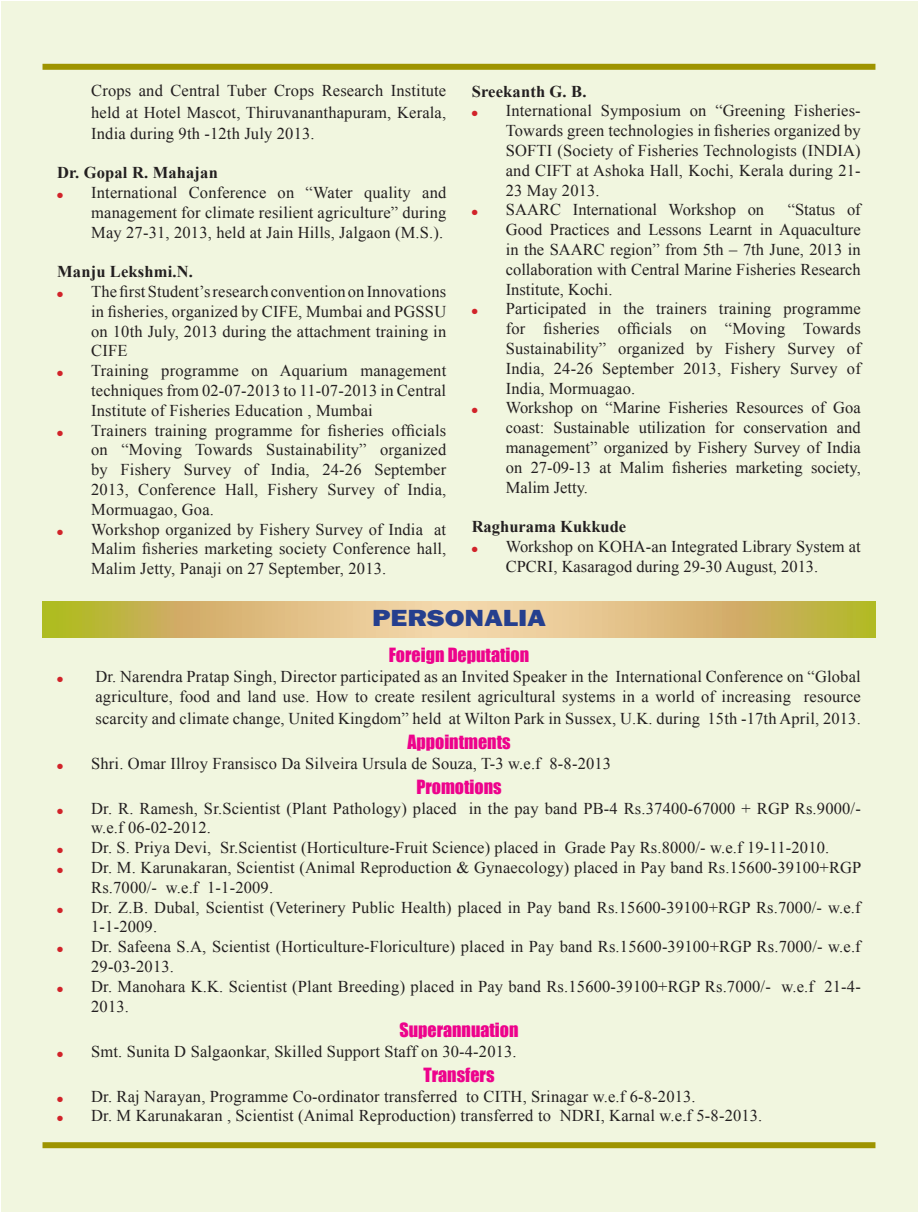
<style>
.page{position:relative;width:918px;height:1212px;background:#fff}
.page>*{position:absolute;margin:0;border:0;box-sizing:border-box;transform-origin:0 0}
.t1{font:800 24px "Franklin Gothic";color:#253f8e;scale:1.2 1}
.t2{font:18px "Impact";color:#ed028c}
.t3{font:16.5px/19.8px "Times New Roman";letter-spacing:.01em;color:#231f20;text-align:justify}
.t4{font:700 16.5px "Times New Roman";letter-spacing:.01em;color:#231f20}
.s1{color:#d1232a}
</style>
<div class="page">
<div style="left:1px;top:1px;width:917px;height:1211px;background:#f1f6df"></div>
<div style="left:43px;top:64px;width:832px;height:6px;background:#9e9400"></div>
<div style="left:43px;top:1142px;width:832px;height:6px;background:#9e9400"></div>
<svg style="left:43px;top:601px;width:832px;height:36px;background:#d8be74"></svg>
<p class="t3" style="left:91px;top:80px;width:357px;line-height:21px">Crops and Central Tuber Crops Research Institute held at Hotel Mascot, Thiruvananthapuram, Kerala, India during 9th -12th July 2013.</p>
<p class="t4" style="left:57px;top:161px;width:162px">Dr. Gopal R. Mahajan</p>
<p class="t3" style="left:91px;top:182px;width:357px;text-indent:-34px"><span class="s1">●</span> International Conference on “Water quality and management for climate resilient agriculture” during May 27-31, 2013, held at Jain Hills, Jalgaon (M.S.).</p>
<p class="t4" style="left:57px;top:260px;width:137px">Manju Lekshmi.N.</p>
<p class="t3" style="left:91px;top:281px;width:357px;text-indent:-34px"><span class="s1">●</span> The first Student’s research convention on Innovations in fisheries, organized by CIFE, Mumbai and PGSSU on 10th July, 2013 during the attachment training in CIFE</p>
<p class="t3" style="left:91px;top:360px;width:357px;text-indent:-34px"><span class="s1">●</span> Training programme on Aquarium management techniques from 02-07-2013 to 11-07-2013 in Central Institute of Fisheries Education , Mumbai</p>
<p class="t3" style="left:91px;top:420px;width:357px;text-indent:-34px"><span class="s1">●</span> Trainers training programme for fisheries officials on “Moving Towards Sustainability” organized by Fishery Survey of India, 24-26 September 2013, Conference Hall, Fishery Survey of India, Mormuagao, Goa.</p>
<p class="t3" style="left:91px;top:519px;width:357px;text-indent:-34px"><span class="s1">●</span> Workshop organized by Fishery Survey of India at Malim fisheries marketing society Conference hall, Malim Jetty, Panaji on 27 September, 2013.</p>
<p class="t4" style="left:472px;top:80px;width:116px">Sreekanth G. B.</p>
<p class="t3" style="left:506px;top:101px;width:357px;text-indent:-34px"><span class="s1">●</span> International Symposium on “Greening Fisheries-Towards green technologies in fisheries organized by SOFTI (Society of Fisheries Technologists (INDIA) and CIFT at Ashoka Hall, Kochi, Kerala during 21- 23 May 2013.</p>
<p class="t3" style="left:472px;top:200px;width:294px"><span class="s1">●</span> SAARC International Workshop on</p>
<p class="t3" style="left:506px;top:200px;width:357px;text-indent:282px">“Status of Good Practices and Lessons Learnt in Aquaculture in the SAARC region” from 5th – 7th June, 2013 in collaboration with Central Marine Fisheries Research Institute, Kochi.</p>
<p class="t3" style="left:506px;top:299px;width:357px;text-indent:-34px"><span class="s1">●</span> Participated in the trainers training programme for fisheries officials on “Moving Towards Sustainability” organized by Fishery Survey of India, 24-26 September 2013, Fishery Survey of India, Mormuagao.</p>
<p class="t3" style="left:506px;top:398px;width:357px;text-indent:-34px"><span class="s1">●</span> Workshop on “Marine Fisheries Resources of Goa coast: Sustainable utilization for conservation and management” organized by Fishery Survey of India on 27-09-13 at Malim fisheries marketing society, Malim Jetty.</p>
<p class="t4" style="left:472px;top:515px;width:156px">Raghurama Kukkude</p>
<p class="t3" style="left:472px;top:536px;width:391px;text-align:center"><span class="s1">●</span> Workshop on KOHA-an Integrated Library System at<br>CPCRI, Kasaragod during 29-30 August, 2013.</p>
<h1 class="t1" style="left:372px;top:602px;width:146px">PERSONALIA</h1>
<p class="t2" style="left:389px;top:641px;width:142px">Foreign Deputation</p>
<p class="t3" style="left:57px;top:666px;width:805px;text-align:right"><span class="s1">●</span> Dr. Narendra Pratap Singh, Director participated as an Invited Speaker in the International Conference on “Global agriculture, food and land use. How to create resilent agricultural systems in a world of increasing resource</p>
<p class="t3" style="left:95px;top:708px;width:767px">scarcity and climate change, United Kingdom” held at Wilton Park in Sussex, U.K. during 15th -17th April, 2013.</p>
<p class="t2" style="left:407px;top:728px;width:105px">Appointments</p>
<p class="t3" style="left:57px;top:753px;width:555px"><span class="s1">●</span> Shri. Omar Illroy Fransisco Da Silveira Ursula de Souza, T-3 w.e.f 8-8-2013</p>
<p class="t2" style="left:416px;top:773px;width:87px">Promotions</p>
<p class="t3" style="left:91px;top:798px;width:771px;text-indent:-34px"><span class="s1">●</span> Dr. R. Ramesh, Sr.Scientist (Plant Pathology) placed in the pay band PB-4 Rs.37400-67000 + RGP Rs.9000/- w.e.f 06-02-2012.</p>
<p class="t3" style="left:57px;top:837px;width:774px"><span class="s1">●</span> Dr. S. Priya Devi, Sr.Scientist (Horticulture-Fruit Science) placed in Grade Pay Rs.8000/- w.e.f 19-11-2010.</p>
<p class="t3" style="left:91px;top:857px;width:772px;text-indent:-34px"><span class="s1">●</span> Dr. M. Karunakaran, Scientist (Animal Reproduction &amp; Gynaecology) placed in Pay band Rs.15600-39100+RGP<br>Rs.7000/- w.e.f 1-1-2009.</p>
<p class="t3" style="left:91px;top:897px;width:771px;text-indent:-34px"><span class="s1">●</span> Dr. Z.B. Dubal, Scientist (Veterinery Public Health) placed in Pay band Rs.15600-39100+RGP Rs.7000/- w.e.f<br>1-1-2009.</p>
<p class="t3" style="left:91px;top:936px;width:771px;text-indent:-34px"><span class="s1">●</span> Dr. Safeena S.A, Scientist (Horticulture-Floriculture) placed in Pay band Rs.15600-39100+RGP Rs.7000/- w.e.f<br>29-03-2013.</p>
<p class="t3" style="left:91px;top:976px;width:771px;text-indent:-34px"><span class="s1">●</span> Dr. Manohara K.K. Scientist (Plant Breeding) placed in Pay band Rs.15600-39100+RGP Rs.7000/- w.e.f 21-4-<br>2013.</p>
<p class="t2" style="left:399px;top:1016px;width:121px">Superannuation</p>
<p class="t3" style="left:57px;top:1041px;width:461px"><span class="s1">●</span> Smt. Sunita D Salgaonkar, Skilled Support Staff on 30-4-2013.</p>
<p class="t2" style="left:423px;top:1061px;width:73px">Transfers</p>
<p class="t3" style="left:57px;top:1086px;width:640px"><span class="s1">●</span> Dr. Raj Narayan, Programme Co-ordinator transferred to CITH, Srinagar w.e.f 6-8-2013.</p>
<p class="t3" style="left:57px;top:1106px;width:707px"><span class="s1">●</span> Dr. M Karunakaran , Scientist (Animal Reproduction) transferred to NDRI, Karnal w.e.f 5-8-2013.</p>
</div>
